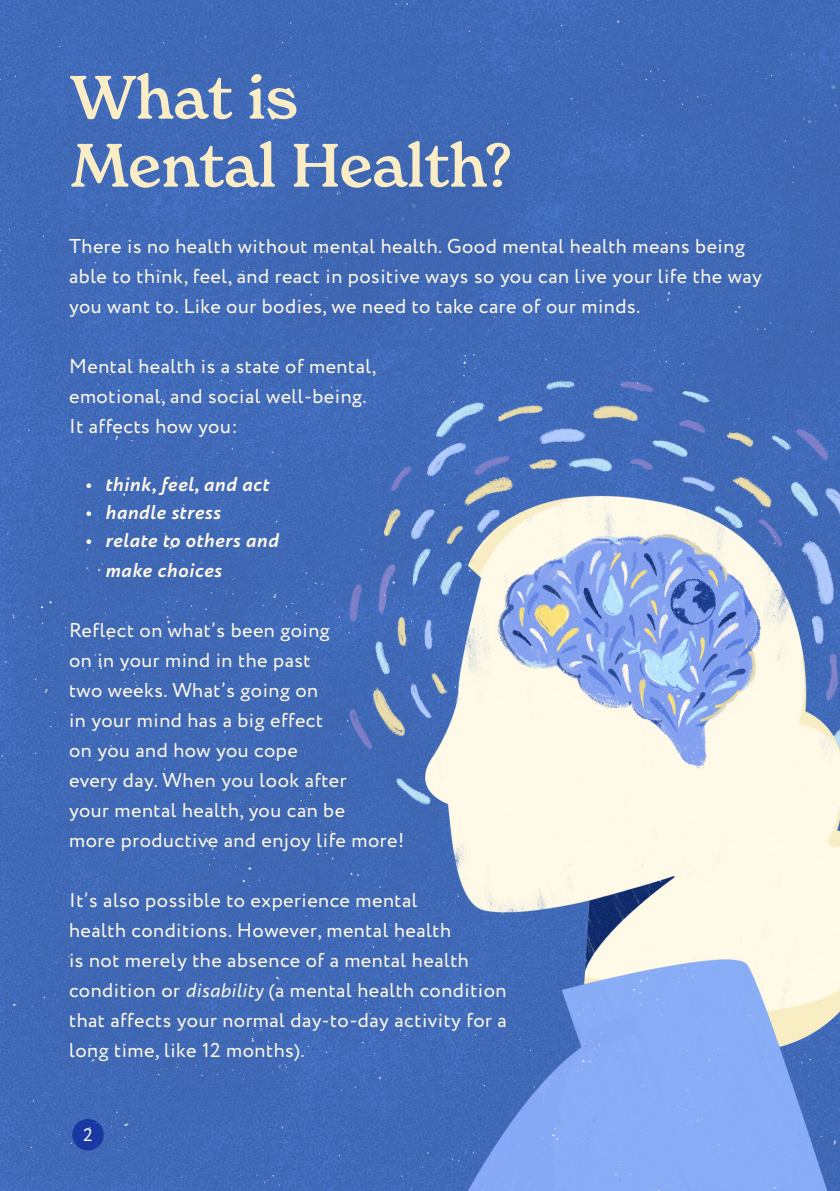
<style>
.page{position:relative;width:840px;height:1191px;background:#fff}
.page>*{position:absolute;margin:0;border:0;box-sizing:border-box;transform-origin:0 0}
.t1{font:500 60px/68px "New Spirit";color:#fff1c7}
.t2{font:20px/30px "Circe";letter-spacing:.025em;color:#fff9e6}
.t3{font:italic 700 20px "Circe";letter-spacing:.025em;color:#fff9e6}
.t4{font:18px "Circe Rounded";color:#fff}
.s1{font-style:italic}
</style>
<div class="page">
<img style="left:0;top:0;width:839px;height:1191px">
<div style="left:72px;top:1119px;width:32px;height:31px;background:#1939a2;border-radius:50%"></div>
<h1 class="t1" style="left:70px;top:63px;width:443px">What is<br>Mental Health?</h1>
<p class="t2" style="left:69px;top:232px;width:694px">There is no health without mental health. Good mental health means being able to think, feel, and react in positive ways so you can live your life the way you want to. Like our bodies, we need to take care of our minds.</p>
<p class="t2" style="left:69px;top:352px;width:308px">Mental health is a state of mental, emotional, and social well-being.</p>
<p class="t2" style="left:69px;top:412px;width:170px">It affects how you:</p>
<p class="t3" style="left:85px;top:471px;width:185px">• think, feel, and act</p>
<p class="t3" style="left:85px;top:499px;width:137px">• handle stress</p>
<p class="t3" style="left:85px;top:527px;width:195px">• relate to others and</p>
<p class="t3" style="left:105px;top:557px;width:118px">make choices</p>
<p class="t2" style="left:69px;top:616px;width:336px">Reflect on what’s been going<br>on in your mind in the past<br>two weeks. What’s going on<br>in your mind has a big effect<br>on you and how you cope<br>every day. When you look after<br>your mental health, you can be<br>more productive and enjoy life more!</p>
<p class="t2" style="left:69px;top:886px;width:439px">It’s also possible to experience mental<br>health conditions. However, mental health<br>is not merely the absence of a mental health condition or <span class="s1">disability</span> (a mental health condition that affects your normal day-to-day activity for a long time, like 12 months).</p>
<p class="t4" style="left:83px;top:1124px;width:11px">2</p>
</div>
